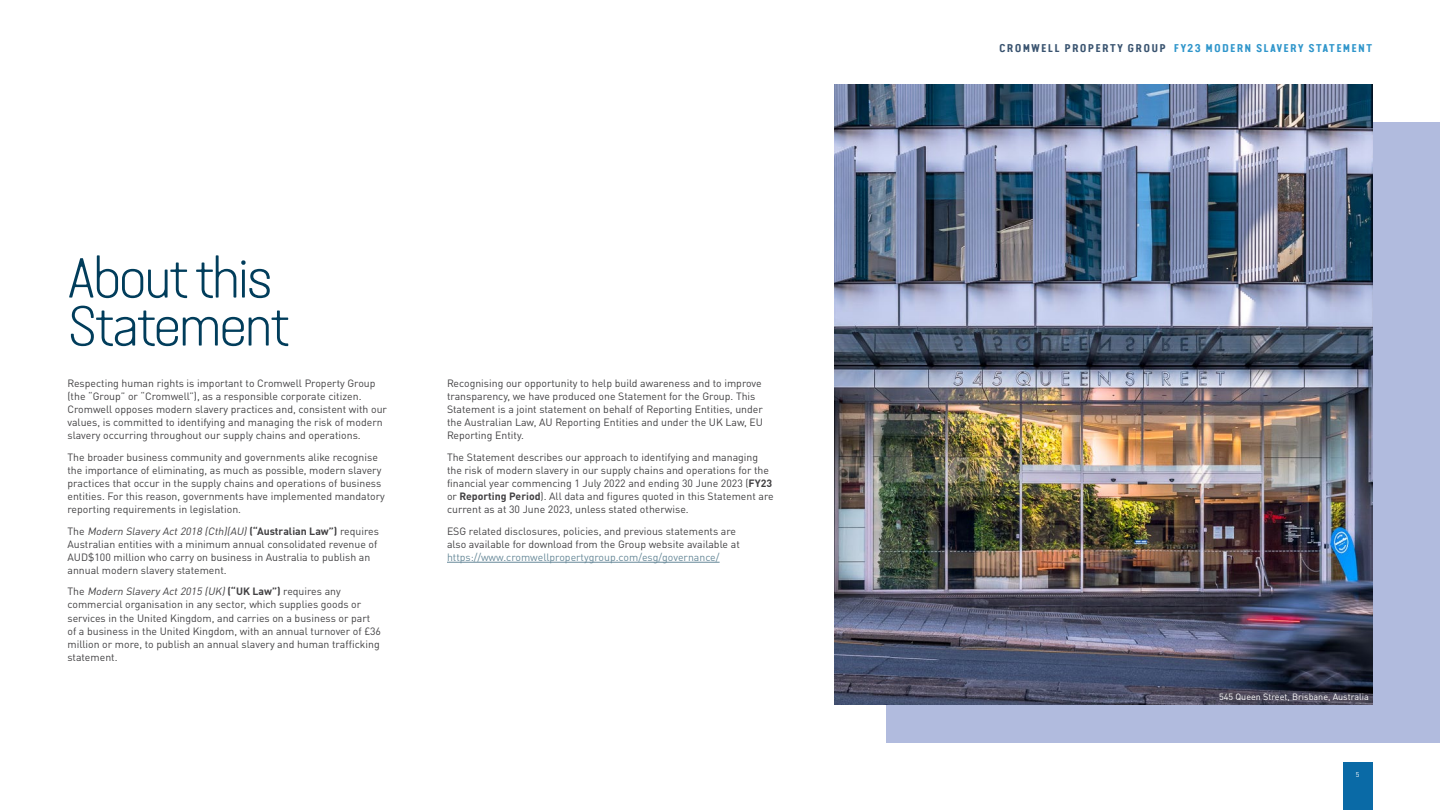
<style>
.page{position:relative;width:1440px;height:810px;background:#fff}
.page>*{position:absolute;margin:0;border:0;box-sizing:border-box;transform-origin:0 0}
.t1{font:300 56.25px/48px "Van Condensed Light Pro";letter-spacing:-.04em;color:#013d5b}
.t2{font:700 11.32px "Van Condensed Pro";letter-spacing:.1em;color:#3096cb}
.t3{font:10.5px/13.1px "DINOT";color:#414042}
.t4{font:10.5px "DINOT";color:#668898}
.t5{font:9px "DINOT";color:#fff}
.t6{font:6.9px "DINOT";color:#fff}
.s1{font-style:italic}
.s2{font-weight:700}
.s3{color:#3a5470}
</style>
<div class="page">
<div style="left:1343px;top:763px;width:29px;height:47px;background:#0a6aa6"></div>
<div style="left:887px;top:122px;width:553px;height:620px;background:#b1bbde"></div>
<hr style="left:447px;top:562px;width:273px;height:1px;background:#668898">
<img style="left:834px;top:84px;width:538px;height:620px">
<h1 class="t1" style="left:68px;top:253px;width:223px">About this<br>Statement</h1>
<p class="t3" style="left:68px;top:376px;width:321px">Respecting human rights is important to Cromwell Property Group (the “Group” or “Cromwell”), as a responsible corporate citizen.<br>Cromwell opposes modern slavery practices and, consistent with our values, is committed to identifying and managing the risk of modern slavery occurring throughout our supply chains and operations.</p>
<p class="t3" style="left:68px;top:450px;width:319px">The broader business community and governments alike recognise the importance of eliminating, as much as possible, modern slavery practices that occur in the supply chains and operations of business entities. For this reason, governments have implemented mandatory reporting requirements in legislation.</p>
<p class="t3" style="left:68px;top:524px;width:313px">The <span class="s1">Modern Slavery Act2018 (Cth)(AU)</span> <span class="s2">(“Australian Law”)</span> requires Australian entities with a minimum annual consolidated revenue of AUD$100 million who carry on business in Australia to publish an annual modern slavery statement.</p>
<p class="t3" style="left:68px;top:585px;width:315px">The <span class="s1">Modern Slavery Act2015 (UK)</span> <span class="s2">(“UK Law”)</span> requires any commercial organisation in any sector, which supplies goods or services in the United Kingdom, and carries on a business or part of a business in the United Kingdom, with an annual turnover of £36 million or more, to publish an annual slavery and human trafficking statement.</p>
<p class="t3" style="left:447px;top:376px;width:318px">Recognising our opportunity to help build awareness and to improve transparency, we have produced one Statement for the Group. This Statement is a joint statement on behalf of Reporting Entities, under the Australian Law, AU Reporting Entities and under the UK Law, EU Reporting Entity.</p>
<p class="t3" style="left:447px;top:450px;width:328px">The Statement describes our approach to identifying and managing the risk of modern slavery in our supply chains and operations for the financial year commencing 1 July 2022 and ending 30 June 2023 (<span class="s2">FY23 </span>or <span class="s2">Reporting Period</span>). All data and figures quoted in this Statement are current as at 30 June 2023, unless stated otherwise.</p>
<p class="t3" style="left:447px;top:524px;width:294px">ESG related disclosures, policies, and previous statements are also available for download from the Group website available at</p>
<p class="t4" style="left:447px;top:550px;width:274px">https://www.cromwellpropertygroup.com/esg/governance/</p>
<p class="t2" style="left:999px;top:40px;width:375px"><span class="s3">CROMWELL PROPERTY GROUP</span> FY23 MODERN SLAVERY STATEMENT</p>
<p class="t5" style="left:1219px;top:691px;width:151px">545 Queen Street, Brisbane, Australia</p>
<p class="t6" style="left:1356px;top:771px;width:5px">5</p>
</div>
